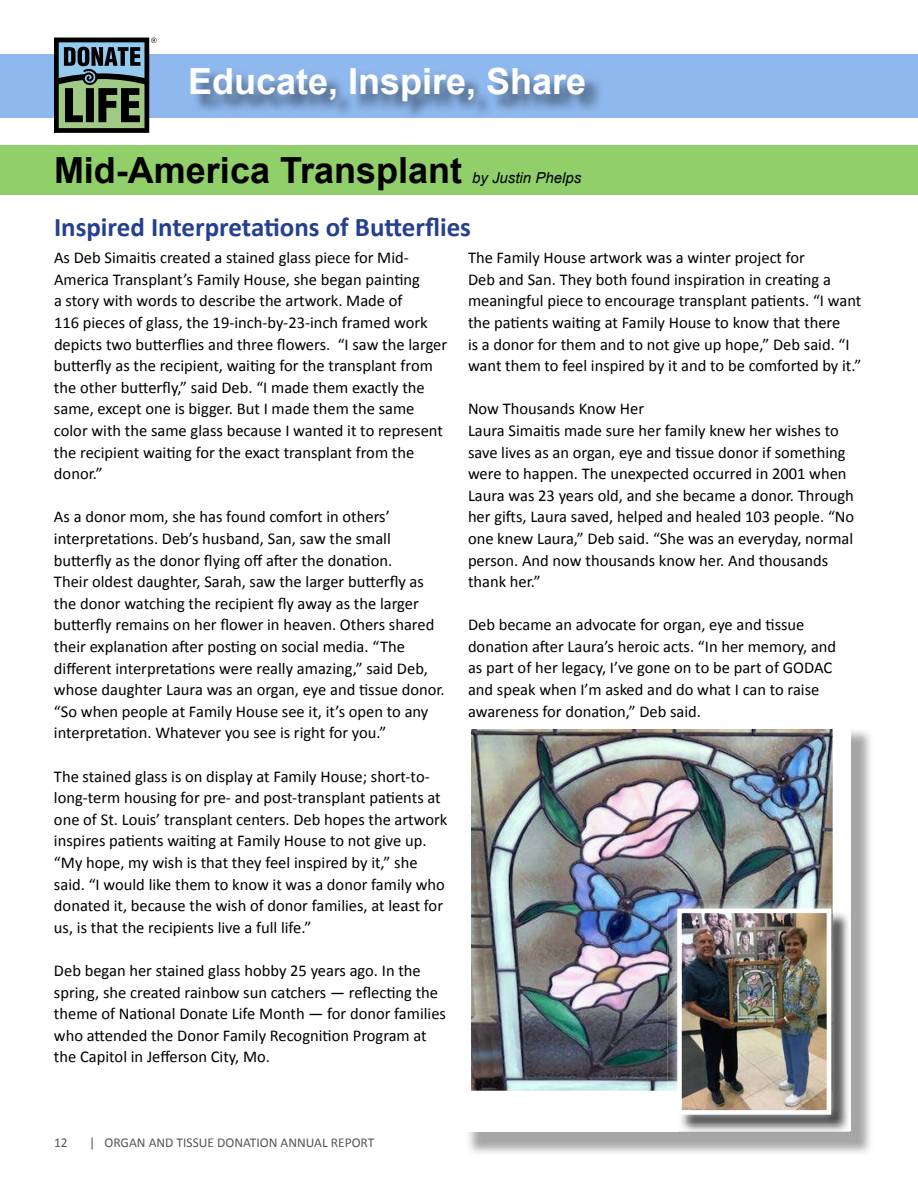
<style>
.page{position:relative;width:918px;height:1188px;background:#fff}
.page>*{position:absolute;margin:0;border:0;box-sizing:border-box;transform-origin:0 0}
.t1{font:700 36px "Arial";color:#fff}
.t2{font:700 36px "Arial";color:#000}
.t3{font:700 27px "Calibri";color:#25408f}
.t4{font:16.5px/21.6px "Calibri";color:#000}
.t5{font:italic 15px "Arial";color:#000}
.t6{font:13.5px "Calibri";color:#55565a}
</style>
<div class="page">
<div style="left:0;top:55px;width:918px;height:63px;background:#8eb8ee"></div>
<svg style="left:54px;top:38px;width:103px;height:95px;background:#526962"></svg>
<img style="left:469px;top:731px;width:402px;height:422px">
<div style="left:459px;top:720px;width:391px;height:412px;background:#fff"></div>
<img style="left:195px;top:72px;width:405px;height:44px">
<div style="left:0;top:145px;width:914px;height:49px;background:#90cf69"></div>
<img style="left:471px;top:729px;width:362px;height:362px">
<img style="left:679px;top:913px;width:171px;height:220px">
<img style="left:668px;top:899px;width:165px;height:192px">
<img style="left:679px;top:913px;width:162px;height:212px">
<img style="left:682px;top:914px;width:144px;height:196px">
<div style="left:677px;top:909px;width:154px;height:206px;border:4px solid #fff"></div>
<div style="left:912px;top:145px;width:6px;height:49px;background:#90cf69"></div>
<h1 class="t1" style="left:188px;top:58px;width:400px">Educate, Inspire, Share</h1>
<h1 class="t2" style="left:54px;top:146px;width:410px">Mid-America Transplant</h1>
<p class="t5" style="left:472px;top:168px;width:111px">by Justin Phelps</p>
<h2 class="t3" style="left:54px;top:209px;width:419px">Inspired Interpretations of Butterflies</h2>
<p class="t4" style="left:54px;top:247px;width:395px">As Deb Simaitis created a stained glass piece for Mid-America Transplant’s Family House, she began painting<br>a story with words to describe the artwork. Made of<br>116 pieces of glass, the 19-inch-by-23-inch framed work depicts two butterflies and three flowers. “I saw the larger butterfly as the recipient, waiting for the transplant from the other butterfly,” said Deb. “I made them exactly the same, except one is bigger. But I made them the same color with the same glass because I wanted it to represent the recipient waiting for the exact transplant from the donor.”</p>
<p class="t4" style="left:54px;top:506px;width:392px">As a donor mom, she has found comfort in others’ interpretations. Deb’s husband, San, saw the small butterfly as the donor flying off after the donation.<br>Their oldest daughter, Sarah, saw the larger butterfly as the donor watching the recipient fly away as the larger butterfly remains on her flower in heaven. Others shared their explanation after posting on social media. “The different interpretations were really amazing,” said Deb, whose daughter Laura was an organ, eye and tissue donor. “So when people at Family House see it, it’s open to any interpretation. Whatever you see is right for you.”</p>
<p class="t4" style="left:54px;top:765px;width:395px">The stained glass is on display at Family House; short-to&shy;long-term housing for pre- and post-transplant patients at one of St. Louis’ transplant centers. Deb hopes the artwork inspires patients waiting at Family House to not give up. “My hope, my wish is that they feel inspired by it,” she said. “I would like them to know it was a donor family who donated it, because the wish of donor families, at least for us, is that the recipients live a full life.”</p>
<p class="t4" style="left:54px;top:960px;width:394px">Deb began her stained glass hobby 25 years ago. In the spring, she created rainbow sun catchers — reflecting the theme of National Donate Life Month — for donor families who attended the Donor Family Recognition Program at the Capitol in Jefferson City, Mo.</p>
<p class="t4" style="left:468px;top:247px;width:395px">The Family House artwork was a winter project for<br>Deb and San. They both found inspiration in creating a meaningful piece to encourage transplant patients. “I want the patients waiting at Family House to know that there<br>is a donor for them and to not give up hope,” Deb said. “I want them to feel inspired by it and to be comforted by it.”</p>
<p class="t4" style="left:468px;top:398px;width:388px">Now Thousands Know Her<br>Laura Simaitis made sure her family knew her wishes to save lives as an organ, eye and tissue donor if something were to happen. The unexpected occurred in 2001 when Laura was 23 years old, and she became a donor. Through her gifts, Laura saved, helped and healed 103 people. “No one knew Laura,” Deb said. “She was an everyday, normal person. And now thousands know her. And thousands thank her.”</p>
<p class="t4" style="left:468px;top:614px;width:370px">Deb became an advocate for organ, eye and tissue donation after Laura’s heroic acts. “In her memory, and as part of her legacy, I’ve gone on to be part of GODAC and speak when I’m asked and do what I can to raise awareness for donation,” Deb said.</p>
<p class="t6" style="left:54px;top:1134px;width:15px">12</p>
<p class="t6" style="left:89px;top:1134px;width:287px">| ORGAN AND TISSUE DONATION ANNUAL REPORT</p>
</div>
